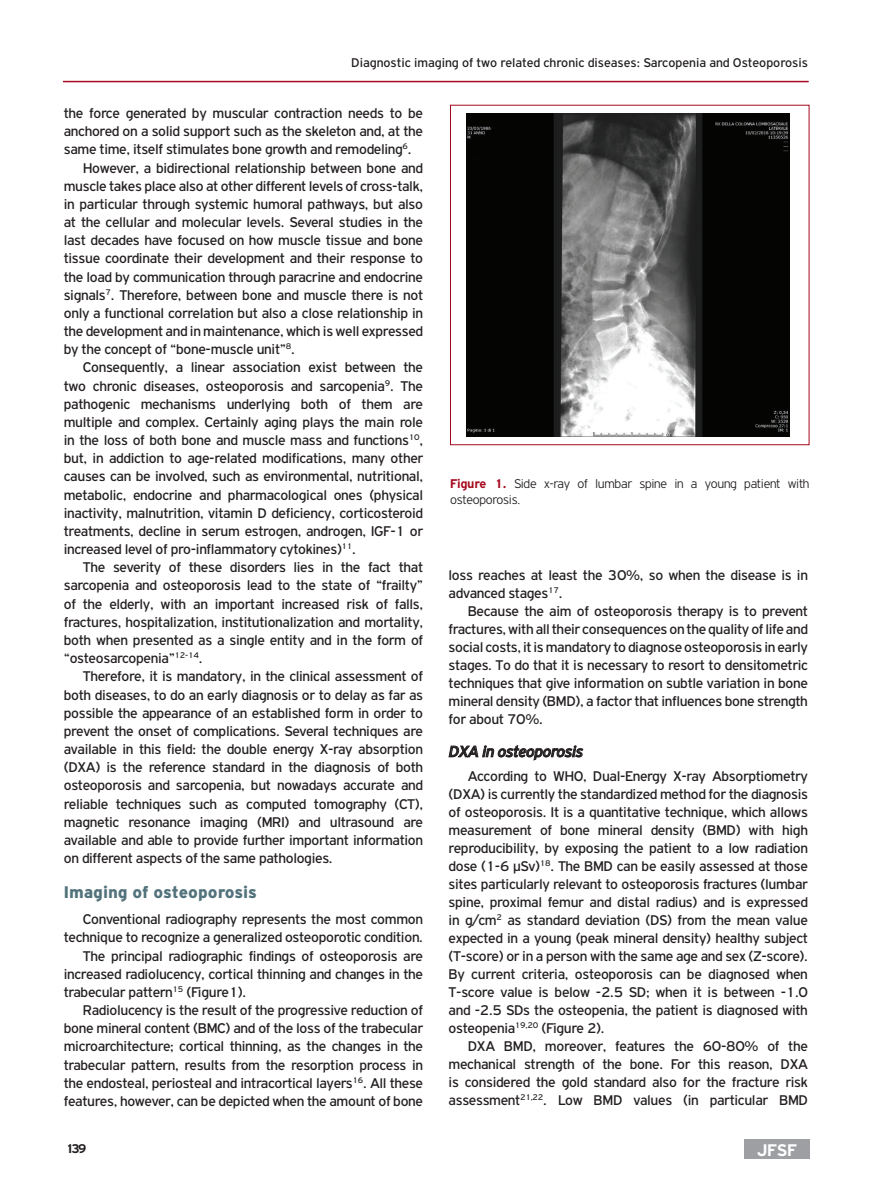
<style>
.page{position:relative;width:893px;height:1191px;background:#fff}
.page>*{position:absolute;margin:0;border:0;box-sizing:border-box;transform-origin:0 0}
.t1{font:900 18px "PF Highway Gothic";color:#53737c}
.t2{font:700 18px "PF Highway Gothic";color:#fff}
.t3{font:italic 16.5px "PF Highway Gothic";letter-spacing:-.02em;color:#231f20}
.t4{font:15px/18px "PF Highway Gothic";letter-spacing:-.02em;color:#231f20;text-align:justify}
.t5{font:13.5px "PF Highway Gothic";color:#231f20}
.t6{font:300 13.5px/16.2px "PF Highway Gothic";letter-spacing:-.02em;color:#231f20}
.t7{font:700 13.5px "PF Highway Gothic";color:#231f20}
.s1{font-weight:700;color:#a7091e}
</style>
<div class="page">
<div style="left:744px;top:1139px;width:66px;height:19px;background:#9d9fa2"></div>
<hr style="left:63px;top:81px;width:746px;height:1px;background:#a7091e">
<svg style="left:449px;top:745px;width:134px;height:15px"></svg>
<img style="left:467px;top:113px;width:323px;height:323px">
<div style="left:450px;top:105px;width:359px;height:340px;border:1px solid #a7091e"></div>
<p class="t5" style="left:351px;top:56px;width:458px">Diagnostic imaging of two related chronic diseases: Sarcopenia and Osteoporosis</p>
<p class="t4" style="left:64px;top:104px;width:361px">the force generated by muscular contraction needs to be</p>
<p class="t4" style="left:64px;top:122px;width:361px">anchored on a solid support such as the skeleton and, at the</p>
<p class="t4" style="left:64px;top:140px;width:349px">same time, itself stimulates bone growth and remodeling<sup>6</sup>.</p>
<p class="t4" style="left:83px;top:159px;width:342px">However, a bidirectional relationship between bone and</p>
<p class="t4" style="left:64px;top:177px;width:361px">muscle takes place also at other different levels of cross-talk,</p>
<p class="t4" style="left:64px;top:195px;width:361px">in particular through systemic humoral pathways, but also</p>
<p class="t4" style="left:64px;top:213px;width:361px">at the cellular and molecular levels. Several studies in the</p>
<p class="t4" style="left:64px;top:231px;width:361px">last decades have focused on how muscle tissue and bone</p>
<p class="t4" style="left:64px;top:249px;width:361px">tissue coordinate their development and their response to</p>
<p class="t4" style="left:64px;top:268px;width:361px">the load by communication through paracrine and endocrine</p>
<p class="t4" style="left:64px;top:286px;width:361px">signals<sup>7</sup>. Therefore, between bone and muscle there is not</p>
<p class="t4" style="left:64px;top:304px;width:361px">only a functional correlation but also a close relationship in</p>
<p class="t4" style="left:64px;top:322px;width:361px">the development and in maintenance, which is well expressed</p>
<p class="t4" style="left:64px;top:340px;width:233px">by the concept of “bone-muscle unit”<sup>8</sup>.</p>
<p class="t4" style="left:83px;top:358px;width:342px">Consequently, a linear association exist between the</p>
<p class="t4" style="left:64px;top:377px;width:361px">two chronic diseases, osteoporosis and sarcopenia<sup>9</sup>. The</p>
<p class="t4" style="left:64px;top:395px;width:361px">pathogenic mechanisms underlying both of them are</p>
<p class="t4" style="left:64px;top:413px;width:361px">multiple and complex. Certainly aging plays the main role</p>
<p class="t4" style="left:64px;top:431px;width:361px">in the loss of both bone and muscle mass and functions<sup>10</sup>,</p>
<p class="t4" style="left:64px;top:449px;width:361px">but, in addiction to age-related modifications, many other</p>
<p class="t4" style="left:64px;top:467px;width:361px">causes can be involved, such as environmental, nutritional,</p>
<p class="t4" style="left:64px;top:486px;width:361px">metabolic, endocrine and pharmacological ones (physical</p>
<p class="t4" style="left:64px;top:504px;width:361px">inactivity, malnutrition, vitamin D deficiency, corticosteroid</p>
<p class="t4" style="left:64px;top:522px;width:361px">treatments, decline in serum estrogen, androgen, IGF-1 or</p>
<p class="t4" style="left:64px;top:540px;width:294px">increased level of pro-inflammatory cytokines)<sup>11</sup>.</p>
<p class="t4" style="left:83px;top:558px;width:342px">The severity of these disorders lies in the fact that</p>
<p class="t4" style="left:64px;top:576px;width:361px">sarcopenia and osteoporosis lead to the state of “frailty”</p>
<p class="t4" style="left:64px;top:594px;width:361px">of the elderly, with an important increased risk of falls,</p>
<p class="t4" style="left:64px;top:613px;width:361px">fractures, hospitalization, institutionalization and mortality,</p>
<p class="t4" style="left:64px;top:631px;width:361px">both when presented as a single entity and in the form of</p>
<p class="t4" style="left:64px;top:649px;width:140px">“osteosarcopenia”<sup>12-14</sup>.</p>
<p class="t4" style="left:83px;top:667px;width:342px">Therefore, it is mandatory, in the clinical assessment of</p>
<p class="t4" style="left:64px;top:685px;width:361px">both diseases, to do an early diagnosis or to delay as far as</p>
<p class="t4" style="left:64px;top:703px;width:361px">possible the appearance of an established form in order to</p>
<p class="t4" style="left:64px;top:722px;width:361px">prevent the onset of complications. Several techniques are</p>
<p class="t4" style="left:64px;top:740px;width:361px">available in this field: the double energy X-ray absorption</p>
<p class="t4" style="left:64px;top:758px;width:361px">(DXA) is the reference standard in the diagnosis of both</p>
<p class="t4" style="left:64px;top:776px;width:361px">osteoporosis and sarcopenia, but nowadays accurate and</p>
<p class="t4" style="left:64px;top:794px;width:361px">reliable techniques such as computed tomography (CT),</p>
<p class="t4" style="left:64px;top:812px;width:361px">magnetic resonance imaging (MRI) and ultrasound are</p>
<p class="t4" style="left:64px;top:831px;width:361px">available and able to provide further important information</p>
<p class="t4" style="left:64px;top:849px;width:270px">on different aspects of the same pathologies.</p>
<p class="t1" style="left:64px;top:881px;width:195px">Imaging of osteoporosis</p>
<p class="t4" style="left:83px;top:910px;width:342px">Conventional radiography represents the most common</p>
<p class="t4" style="left:64px;top:928px;width:361px">technique to recognize a generalized osteoporotic condition.</p>
<p class="t4" style="left:83px;top:946px;width:342px">The principal radiographic findings of osteoporosis are</p>
<p class="t4" style="left:64px;top:964px;width:361px">increased radiolucency, cortical thinning and changes in the</p>
<p class="t4" style="left:64px;top:983px;width:184px">trabecular pattern<sup>15</sup> (Figure1).</p>
<p class="t4" style="left:83px;top:1001px;width:342px">Radiolucency is the result of the progressive reduction of</p>
<p class="t4" style="left:64px;top:1019px;width:361px">bone mineral content (BMC) and of the loss of the trabecular</p>
<p class="t4" style="left:64px;top:1037px;width:361px">microarchitecture; cortical thinning, as the changes in the</p>
<p class="t4" style="left:64px;top:1055px;width:361px">trabecular pattern, results from the resorption process in</p>
<p class="t4" style="left:64px;top:1073px;width:361px">the endosteal, periosteal and intracortical layers<sup>16</sup>. All these</p>
<p class="t4" style="left:64px;top:1092px;width:361px">features, however, can be depicted when the amount of bone</p>
<p class="t6" style="left:450px;top:475px;width:361px"><span class="s1">Figure 1.</span> Side x-ray of lumbar spine in a young patient with osteoporosis.</p>
<p class="t4" style="left:449px;top:566px;width:361px">loss reaches at least the 30%, so when the disease is in advanced stages<sup>17</sup>.</p>
<p class="t4" style="left:449px;top:602px;width:361px;text-indent:19px">Because the aim of osteoporosis therapy is to prevent fractures, with all their consequences on the quality of life and social costs, it is mandatory to diagnose osteoporosis in early stages. To do that it is necessary to resort to densitometric techniques that give information on subtle variation in bone mineral density (BMD), a factor that influences bone strength for about 70%.</p>
<p class="t3" style="left:449px;top:742px;width:136px">DXA in osteoporosis</p>
<p class="t4" style="left:449px;top:767px;width:361px;text-indent:19px">According to WHO, Dual-Energy X-ray Absorptiometry (DXA) is currently the standardized method for the diagnosis of osteoporosis. It is a quantitative technique, which allows measurement of bone mineral density (BMD) with high reproducibility, by exposing the patient to a low radiation dose (1-6 µSv)<sup>18</sup>. The BMD can be easily assessed at those sites particularly relevant to osteoporosis fractures (lumbar spine, proximal femur and distal radius) and is expressed in g/cm<sup>2</sup> as standard deviation (DS) from the mean value expected in a young (peak mineral density) healthy subject (T-score) or in a person with the same age and sex (Z-score).<br>By current criteria, osteoporosis can be diagnosed when T-score value is below -2.5 SD; when it is between -1.0 and -2.5 SDs the osteopenia, the patient is diagnosed with osteopenia<sup>19,20</sup> (Figure 2).</p>
<p class="t4" style="left:449px;top:1037px;width:361px;text-indent:19px">DXA BMD, moreover, features the 60-80% of the mechanical strength of the bone. For this reason, DXA is considered the gold standard also for the fracture risk assessment<sup>21,22</sup>. Low BMD values (in particular BMD</p>
<p class="t7" style="left:65px;top:1140px;width:23px">139</p>
<p class="t2" style="left:757px;top:1140px;width:42px">JFSF</p>
</div>
